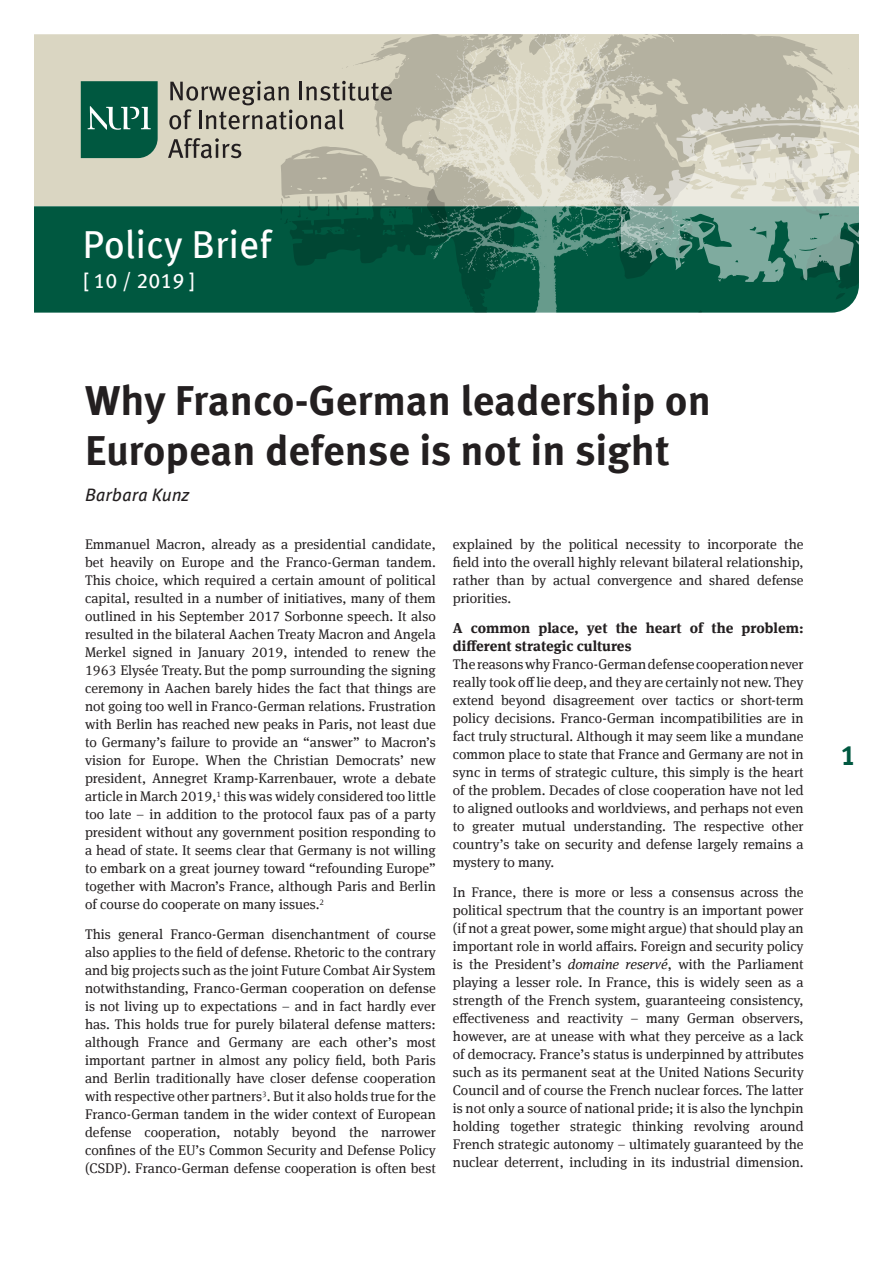
<style>
.page{position:relative;width:893px;height:1263px;background:#fff}
.page>*{position:absolute;margin:0;border:0;box-sizing:border-box;transform-origin:0 0}
.Tittel{font:700 42px/50.4px "Meta Offc Pro";color:#231f20}
.t1{font:39px "Meta Offc Pro";color:#fff}
.t2{font:700 27.75px "Meta Offc Pro";color:#005840}
.Kortinfo_om_NUPI{font:21px "Meta Offc Pro";color:#fff}
.Forfattere{font:italic 18px "Meta Offc Pro";letter-spacing:-.005em;color:#231f20}
.t3{font:700 14.55px/18px "Meta Serif Offc Pro";color:#231f20}
.t4{font:13.95px/18px "Meta Serif Offc Pro";color:#231f20;text-align:justify}
.s1{font-style:italic}
</style>
<div class="page">
<div style="left:34px;top:34px;width:825px;height:172px;background:#dad6c2"></div>
<div style="left:34px;top:206px;width:821px;height:106px;background:#005840"></div>
<svg style="left:692px;top:34px;width:140px;height:51px;fill:#b4b1a0"></svg>
<svg style="left:354px;top:39px;width:57px;height:273px;fill:#005840"></svg>
<svg style="left:381px;top:37px;width:21px;height:12px"></svg>
<svg style="left:692px;top:85px;width:167px;height:215px"></svg>
<img style="left:411px;top:34px;width:281px;height:278px">
<svg style="left:81px;top:81px;width:77px;height:77px"></svg>
<svg style="left:168px;top:81px;width:301px;height:185px"></svg>
<h2 class="t1" style="left:83px;top:215px;width:190px">Policy Brief</h2>
<p class="Kortinfo_om_NUPI" style="left:83px;top:265px;width:114px">[ 10 / 2019 ]</p>
<p class="Tittel" style="left:85px;top:372px;width:627px">Why Franco-German leadership on<br>European defense is not in sight</p>
<p class="Forfattere" style="left:85px;top:481px;width:106px">Barbara Kunz</p>
<p class="t4" style="left:453px;top:535px;width:352px">explained by the political necessity to incorporate the field into the overall highly relevant bilateral relationship, rather than by actual convergence and shared defense priorities.</p>
<p class="t3" style="left:453px;top:618px;width:352px">A common place, yet the heart of the problem: different strategic cultures</p>
<p class="t4" style="left:453px;top:655px;width:352px">The reasons why Franco-German defense cooperation never really took off lie deep, and they are certainly not new. They extend beyond disagreement over tactics or short-term policy decisions. Franco-German incompatibilities are in fact truly structural. Although it may seem like a mundane common place to state that France and Germany are not in sync in terms of strategic culture, this simply is the heart of the problem. Decades of close cooperation have not led to aligned outlooks and worldviews, and perhaps not even to greater mutual understanding. The respective other country’s take on security and defense largely remains a mystery to many.</p>
<p class="t4" style="left:453px;top:883px;width:352px">In France, there is more or less a consensus across the political spectrum that the country is an important power (if not a great power, some might argue) that should play an important role in world affairs. Foreign and security policy is the President’s <span class="s1">domaine reservé</span>, with the Parliament playing a lesser role. In France, this is widely seen as a strength of the French system, guaranteeing consistency, effectiveness and reactivity – many German observers, however, are at unease with what they perceive as a lack of democracy. France’s status is underpinned by attributes such as its permanent seat at the United Nations Security Council and of course the French nuclear forces. The latter is not only a source of national pride; it is also the lynchpin holding together strategic thinking revolving around French strategic autonomy – ultimately guaranteed by the nuclear deterrent, including in its industrial dimension.</p>
<p class="t4" style="left:85px;top:535px;width:352px">Emmanuel Macron, already as a presidential candidate, bet heavily on Europe and the Franco-German tandem.<br>This choice, which required a certain amount of political capital, resulted in a number of initiatives, many of them outlined in his September 2017 Sorbonne speech. It also resulted in the bilateral Aachen Treaty Macron and Angela Merkel signed in January 2019, intended to renew the 1963 Elysée Treaty.But the pomp surrounding the signing ceremony in Aachen barely hides the fact that things are not going too well in Franco-German relations. Frustration with Berlin has reached new peaks in Paris, not least due to Germany’s failure to provide an “answer” to Macron’s vision for Europe. When the Christian Democrats’ new president, Annegret Kramp-Karrenbauer, wrote a debate article in March 2019,<sup>1</sup> this was widely considered too little too late – in addition to the protocol faux pas of a party president without any government position responding to a head of state. It seems clear that Germany is not willing to embark on a great journey toward “refounding Europe” together with Macron’s France, although Paris and Berlin of course do cooperate on many issues.<sup>2</sup></p>
<p class="t4" style="left:85px;top:925px;width:352px">This general Franco-German disenchantment of course also applies to the field of defense. Rhetoric to the contrary and big projects such as the joint Future Combat Air System notwithstanding, Franco-German cooperation on defense is not living up to expectations – and in fact hardly ever has. This holds true for purely bilateral defense matters: although France and Germany are each other’s most important partner in almost any policy field, both Paris and Berlin traditionally have closer defense cooperation with respective other partners<sup>3</sup>. But it also holds true for the Franco-German tandem in the wider context of European defense cooperation, notably beyond the narrower confines of the EU’s Common Security and Defense Policy (CSDP). Franco-German defense cooperation is often best</p>
<h3 class="t2" style="left:840px;top:734px;width:17px">1</h3>
</div>
